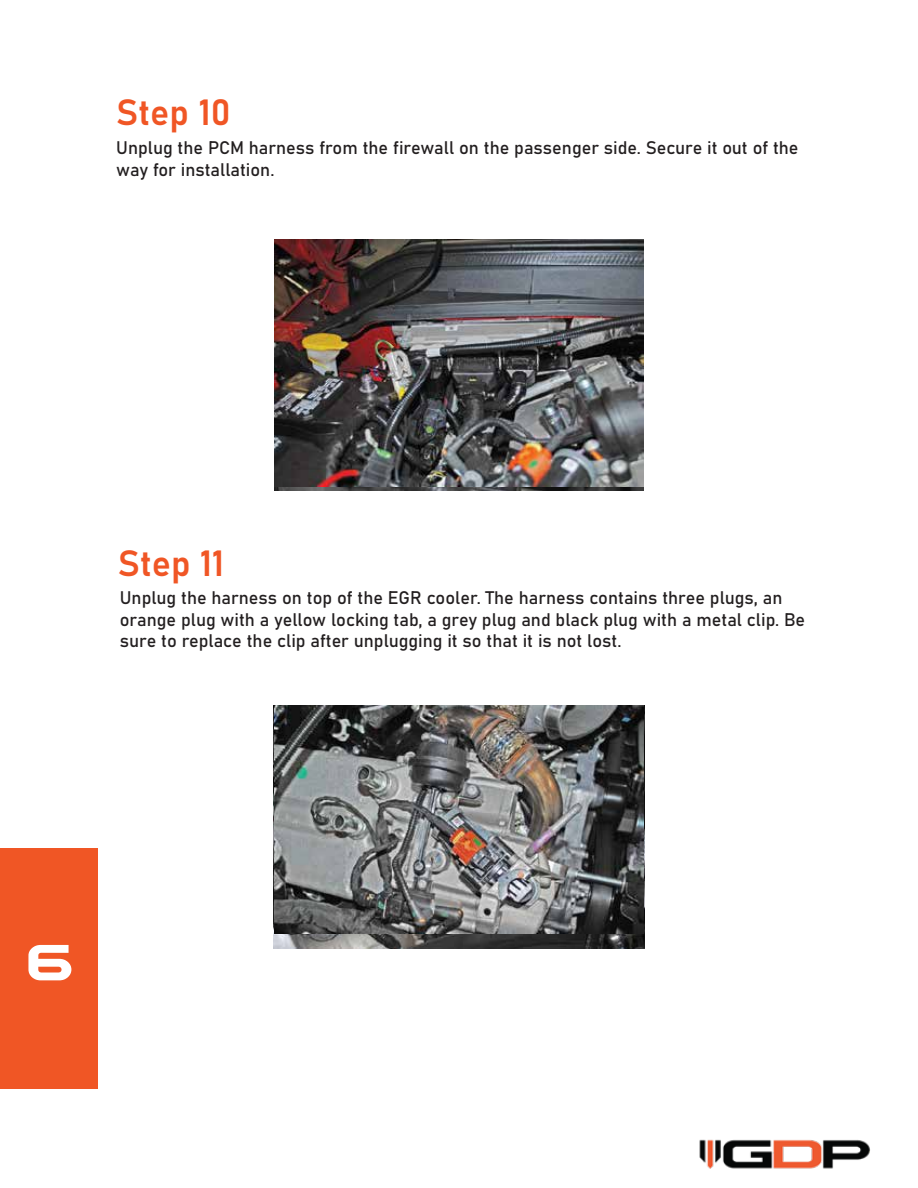
<style>
.page{position:relative;width:918px;height:1188px;background:#fff}
.page>*{position:absolute;margin:0;border:0;box-sizing:border-box;transform-origin:0 0}
.t1{font:700 53.1px "Plateia";color:#fff}
.t2{font:36px "Bahnschrift";color:#f05625}
.t3{font:18px/21.6px "Bahnschrift";color:#231f20}
</style>
<div class="page">
<img style="left:273px;top:706px;width:372px;height:243px">
<div style="left:0;top:848px;width:97px;height:241px;background:#f05625"></div>
<img style="left:699px;top:1139px;width:171px;height:30px">
<img style="left:275px;top:240px;width:368px;height:247px">
<img style="left:275px;top:706px;width:368px;height:228px">
<h2 class="t2" style="left:116px;top:90px;width:116px">Step 10</h2>
<p class="t3" style="left:116px;top:137px;width:684px">Unplug the PCM harness from the firewall on the passenger side. Secure it out of the way for installation.</p>
<h2 class="t2" style="left:118px;top:540px;width:108px">Step 11</h2>
<p class="t3" style="left:120px;top:587px;width:687px">Unplug the harness on top of the EGR cooler. The harness contains three plugs, an orange plug with a yellow locking tab, a grey plug and black plug with a metal clip. Be sure to replace the clip after unplugging it so that it is not lost.</p>
<h1 class="t1" style="left:26px;top:931px;width:49px">6</h1>
</div>
